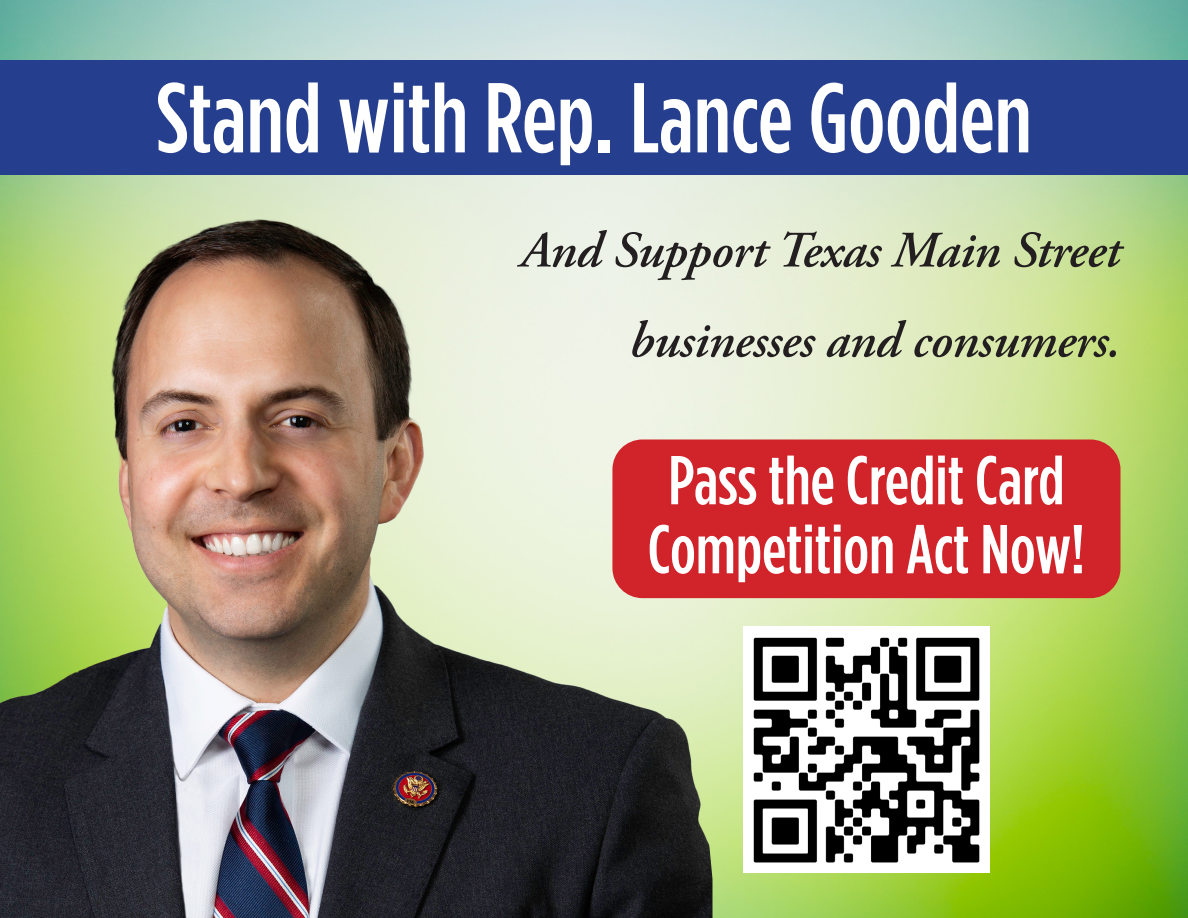
<style>
.page{position:relative;width:1188px;height:918px;background:#fff}
.page>*{position:absolute;margin:0;border:0;box-sizing:border-box;transform-origin:0 0}
.t1{font:500 99px "Gotham Condensed";color:#fff}
.t2{font:500 69px "Gotham Condensed";color:#fff}
.t3{font:italic 600 51px/90px "Adobe Garamond Pro";letter-spacing:-.01em;color:#231f20;text-align:right}
</style>
<div class="page">
<img style="left:0;top:0;width:1188px;height:918px">
<div style="left:612px;top:440px;width:508px;height:158px;background:#d1232a;border-radius:30px"></div>
<div style="left:0;top:60px;width:1188px;height:114px;background:#253f8e"></div>
<img style="left:0;top:214px;width:712px;height:704px">
<img style="left:743px;top:627px;width:247px;height:246px">
<p class="t1" style="left:156px;top:63px;width:877px">Stand with Rep. Lance Gooden</p>
<p class="t3" style="left:520px;top:206px;width:602px">And Support Texas Main Street businesses and consumers.</p>
<p class="t2" style="left:668px;top:442px;width:398px">Pass the Credit Card</p>
<p class="t2" style="left:648px;top:511px;width:439px">Competition Act Now!</p>
</div>
